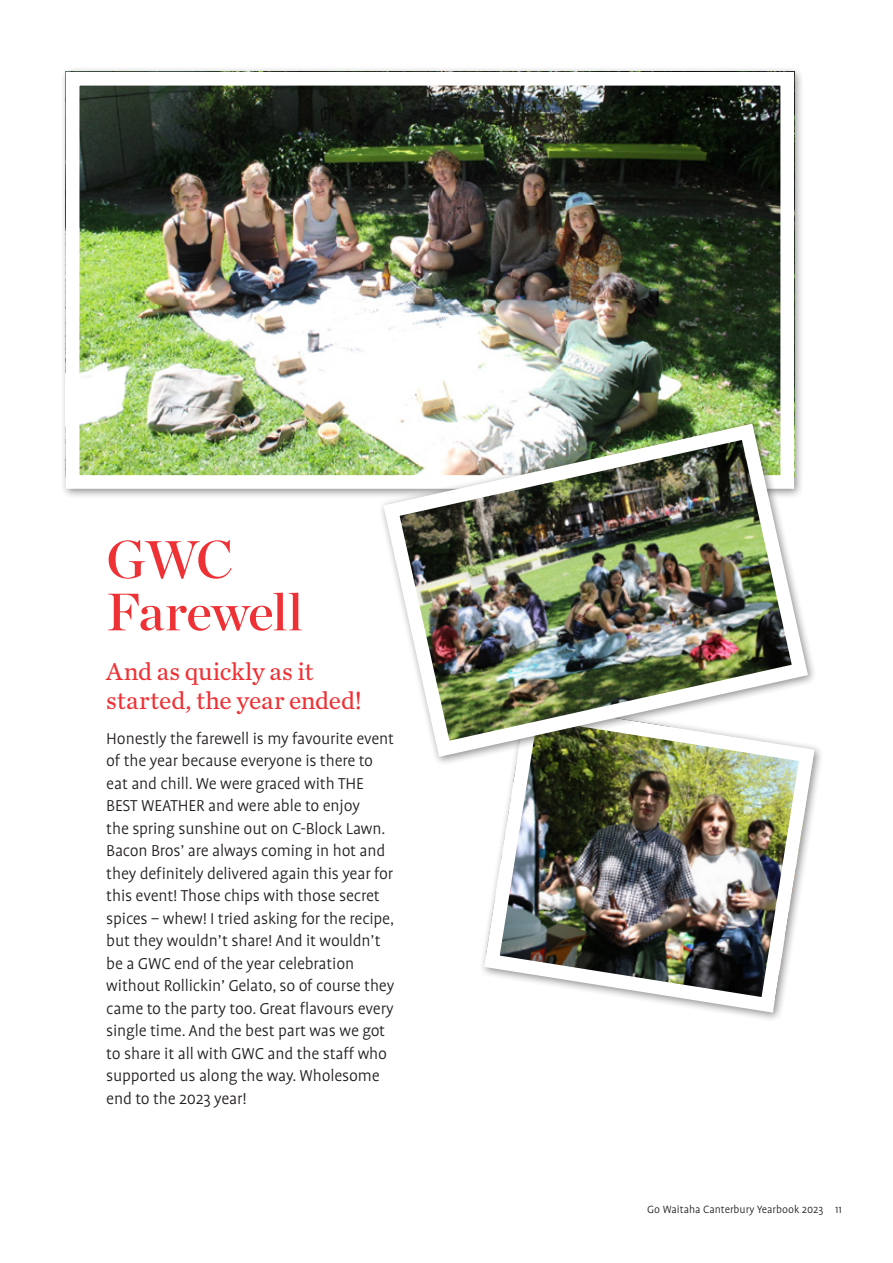
<style>
.page{position:relative;width:893px;height:1263px;background:#fff}
.page>*{position:absolute;margin:0;border:0;box-sizing:border-box;transform-origin:0 0}
.t1{font:52.5px/52.5px "Chronicle Display Semi";letter-spacing:-.02em;color:#ee3135}
.t2{font:25.5px/28.5px "Chronicle Text G2";letter-spacing:-.005em;color:#ee3135}
.t3{font:300 18px/22.5px "Profile Pro";letter-spacing:-.01em;color:#231f20}
.t4{font:300 12px "Profile Pro";color:#231f20}
</style>
<div class="page">
<div style="left:60px;top:66px;width:744px;height:433px;background:#231f20;opacity:.5"></div>
<img style="left:81px;top:87px;width:698px;height:387px">
<div style="left:66px;top:72px;width:728px;height:417px;border:14px solid #fff"></div>
<img style="left:482px;top:748px;width:339px;height:271px">
<img style="left:375px;top:415px;width:441px;height:350px">
<h1 class="t1" style="left:106px;top:529px;width:198px">GWC<br>Farewell</h1>
<h2 class="t2" style="left:106px;top:656px;width:257px">And as quickly as it started, the year ended!</h2>
<p class="t3" style="left:106px;top:728px;width:290px">Honestly the farewell is my favourite event of the year because everyone is there to eat and chill. We were graced with THE BEST WEATHER and were able to enjoy<br>the spring sunshine out on C-Block Lawn.<br>Bacon Bros’ are always coming in hot and they definitely delivered again this year for this event! Those chips with those secret spices – whew! I tried asking for the recipe, but they wouldn’t share! And it wouldn’t be a GWC end of the year celebration without Rollickin’ Gelato, so of course they came to the party too. Great flavours every single time. And the best part was we got to share it all with GWC and the staff who supported us along the way. Wholesome end to the 2023 year!</p>
<p class="t4" style="left:647px;top:1203px;width:196px">Go Waitaha Canterbury Yearbook 2023 11</p>
</div>
